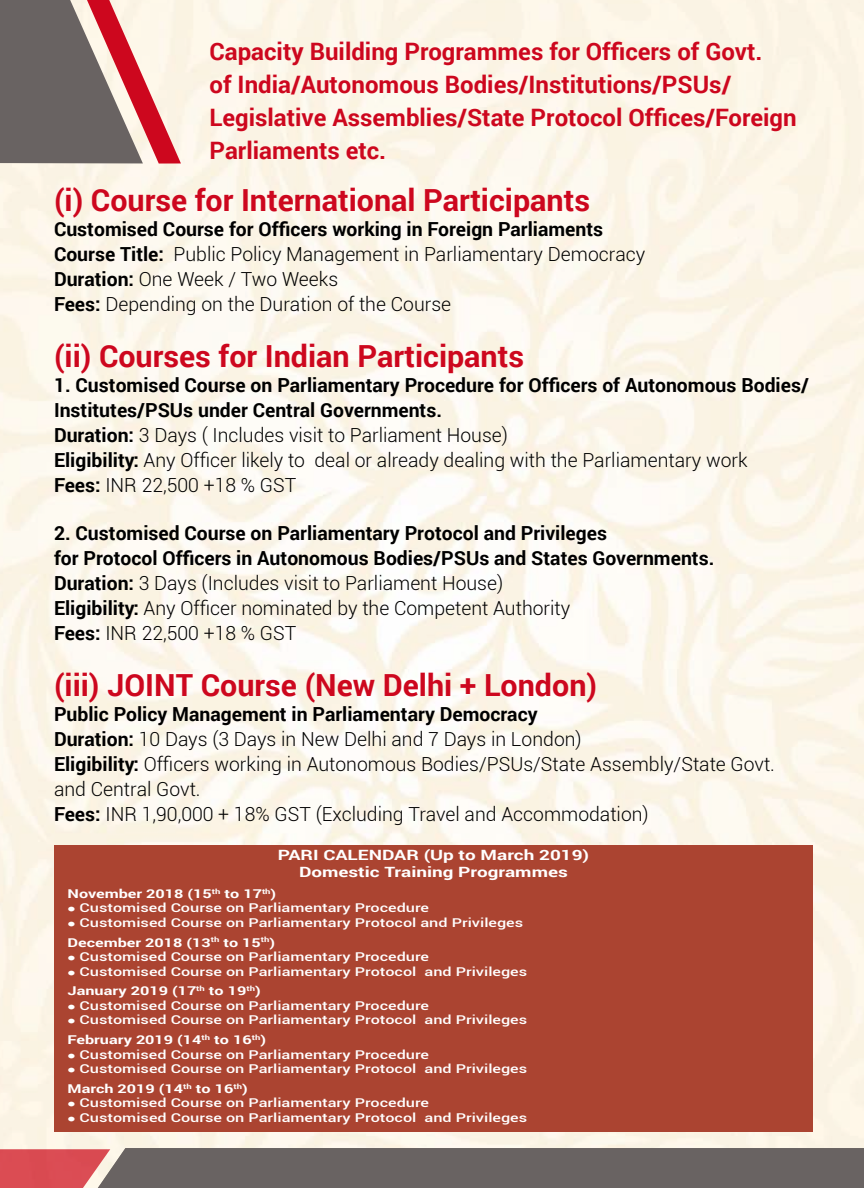
<style>
.page{position:relative;width:864px;height:1188px;background:#fff}
.page>*{position:absolute;margin:0;border:0;box-sizing:border-box;transform-origin:0 0}
.t1{font:700 30.45px "Roboto";color:#cd071e}
.t2{font:700 24px/33px "Roboto";color:#cd071e}
.t3{font:700 19.35px/24.9px "Roboto";color:#000}
.t4{font:300 19.35px/24.9px "Roboto";color:#000}
.t5{font:700 14.1px/17px "Roboto";color:#fff;scale:1.34 1}
.t6{font:500 12.15px/19.6px "Roboto";color:#fff;scale:1.34 1}
.t7{font:700 12.15px "Roboto";color:#fff;scale:1.34 1}
.s1{font-weight:700}
.s2{font-weight:300}
</style>
<div class="page">
<svg style="left:0;top:1148px;width:864px;height:40px;background:#786363"></svg>
<svg style="left:0;top:0;width:181px;height:164px;background:#a08280"></svg>
<div style="left:54px;top:845px;width:759px;height:287px;background:#ab4431"></div>
<h2 class="t2" style="left:210px;top:34px;width:589px">Capacity Building Programmes for Officers of Govt.<br>of India/Autonomous Bodies/Institutions/PSUs/ Legislative Assemblies/State Protocol Offices/Foreign Parliaments etc.</h2>
<h1 class="t1" style="left:54px;top:179px;width:538px">(i) Course for International Participants</h1>
<h3 class="t4" style="left:54px;top:216px;width:593px"><span class="s1">Customised Course for Officers working in Foreign Parliaments Course Title:</span> Public Policy Management in Parliamentary Democracy <span class="s1">Duration:</span> One Week / Two Weeks<br><span class="s1">Fees:</span> Depending on the Duration of the Course</h3>
<h1 class="t1" style="left:54px;top:335px;width:472px">(ii) Courses for Indian Participants</h1>
<p class="t3" style="left:54px;top:372px;width:756px">1. Customised Course on Parliamentary Procedure for Officers of Autonomous Bodies/ Institutes/PSUs under Central Governments.<br>Duration: <span class="s2">3 Days ( Includes visit to Parliament House)<br></span>Eligibility: <span class="s2">Any Officer likely to deal or already dealing with the Parliamentary work<br></span>Fees: <span class="s2">INR 22,500 +18 % GST</span></p>
<p class="t3" style="left:54px;top:520px;width:662px">2. Customised Course on Parliamentary Protocol and Privileges<br>for Protocol Officers in Autonomous Bodies/PSUs and States Governments.<br>Duration: <span class="s2">3 Days (Includes visit to Parliament House)<br></span>Eligibility: <span class="s2">Any Officer nominated by the Competent Authority<br></span>Fees: <span class="s2">INR 22,500 +18 % GST</span></p>
<h1 class="t1" style="left:54px;top:664px;width:545px">(iii) JOINT Course (New Delhi + London)</h1>
<p class="t4" style="left:54px;top:701px;width:722px"><span class="s1">Public Policy Management in Parliamentary Democracy<br>Duration:</span> 10 Days (3 Days in New Delhi and 7 Days in London)<br><span class="s1">Eligibility:</span> Officers working in Autonomous Bodies/PSUs/State Assembly/State Govt. and Central Govt.<br><span class="s1">Fees:</span> INR 1,90,000 + 18% GST (Excluding Travel and Accommodation)</p>
<p class="t5" style="left:278px;top:846px;width:88px">PARI Calendar</p>
<p class="t5" style="left:299px;top:846px;width:218px;text-indent:125px">(Up to March 2019)<br>Domestic Training Programmes</p>
<p class="t7" style="left:68px;top:885px;width:157px">November 2018 (15<sup>th</sup> to 17<sup>th</sup>)</p>
<p class="t6" style="left:68px;top:898px;width:271px">● Customised Course on Parliamentary Procedure</p>
<p class="t6" style="left:68px;top:912px;width:342px">● Customised Course on Parliamentary Protocol and Privileges<br><span class="s1">December 2018 (13</span><sup>th</sup> <span class="s1">to 15</span><sup>th</sup><span class="s1">)</span></p>
<p class="t6" style="left:68px;top:946px;width:271px">● Customised Course on Parliamentary Procedure</p>
<p class="t6" style="left:68px;top:961px;width:345px">● Customised Course on Parliamentary Protocol and Privileges<br><span class="s1">January 2019 (17</span><sup>th</sup> <span class="s1">to 19</span><sup>th</sup><span class="s1">)</span></p>
<p class="t6" style="left:68px;top:995px;width:271px">● Customised Course on Parliamentary Procedure</p>
<p class="t6" style="left:68px;top:1010px;width:345px">● Customised Course on Parliamentary Protocol and Privileges<br><span class="s1">February 2019 (14</span><sup>th</sup> <span class="s1">to 16</span><sup>th</sup><span class="s1">)</span></p>
<p class="t6" style="left:68px;top:1044px;width:271px">● Customised Course on Parliamentary Procedure</p>
<p class="t6" style="left:68px;top:1058px;width:345px">● Customised Course on Parliamentary Protocol and Privileges<br><span class="s1">March 2019 (14</span><sup>th</sup> <span class="s1">to 16</span><sup>th</sup><span class="s1">)</span></p>
<p class="t6" style="left:68px;top:1093px;width:271px">● Customised Course on Parliamentary Procedure</p>
<p class="t6" style="left:68px;top:1107px;width:345px">● Customised Course on Parliamentary Protocol and Privileges</p>
</div>
